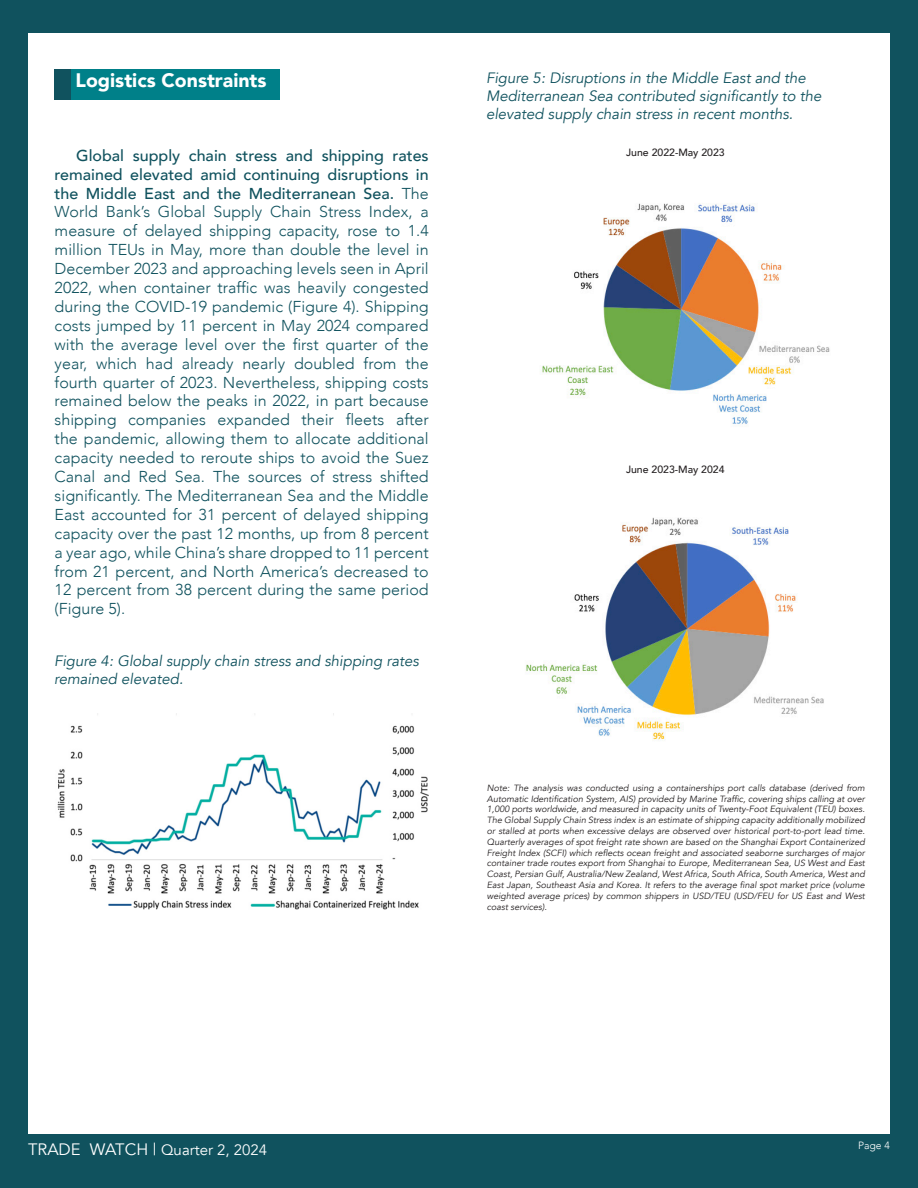
<style>
.page{position:relative;width:918px;height:1188px;background:#10525e}
.page>*{position:absolute;margin:0;border:0;box-sizing:border-box;transform-origin:0 0}
.t1{font:900 19.5px "Avenir";color:#fff}
.Paragraph_Style_1{font:300 15.75px/18.9px "Avenir";color:#10525e;text-align:justify}
.t2{font:italic 15px/18px "Avenir";color:#10525e}
.Figure__Table_Titles{font:15px "Avenir";color:#fff}
.t3{font:500 10.5px "Avenir";color:#231f20}
.Figure__Table_Titles-2{font:300 10.5px "Avenir";color:#fff}
.t4{font:italic 9px/10.8px "Avenir";color:#231f20;text-align:justify}
.s1{font-weight:500}
.s2{font-size:16.5px}
</style>
<div class="page">
<div style="left:28px;top:33px;width:862px;height:1101px;background:#fff"></div>
<img style="left:57px;top:714px;width:372px;height:196px">
<img style="left:542px;top:203px;width:288px;height:222px">
<img style="left:526px;top:517px;width:298px;height:223px">
<div style="left:54px;top:69px;width:209px;height:30px;background:#10525e"></div>
<div style="left:71px;top:69px;width:208px;height:30px;background:#008089"></div>
<p class="t1" style="left:76px;top:64px;width:193px">Logistics Constraints</p>
<p class="Paragraph_Style_1" style="left:55px;top:146px;width:376px;text-indent:22px"><span class="s1">Global supply chain stress and shipping rates remained elevated amid continuing disruptions in the Middle East and the Mediterranean Sea.</span> The World Bank’s Global Supply Chain Stress Index, a measure of delayed shipping capacity, rose to 1.4 million TEUs in May, more than double the level in December 2023 and approaching levels seen in April 2022, when container traffic was heavily congested during the COVID-19 pandemic (Figure 4). Shipping costs jumped by 11 percent in May 2024 compared with the average level over the first quarter of the year, which had already nearly doubled from the fourth quarter of 2023. Nevertheless, shipping costs remained below the peaks in 2022, in part because shipping companies expanded their fleets after the pandemic, allowing them to allocate additional capacity needed to reroute ships to avoid the Suez Canal and Red Sea. The sources of stress shifted significantly. The Mediterranean Sea and the Middle East accounted for 31 percent of delayed shipping capacity over the past 12 months, up from 8 percent a year ago, while China’s share dropped to 11 percent from 21 percent, and North America’s decreased to 12 percent from 38 percent during the same period (Figure 5).</p>
<p class="t2" style="left:54px;top:652px;width:366px">Figure 4: Global supply chain stress and shipping rates remained elevated.</p>
<p class="t2" style="left:486px;top:69px;width:337px">Figure 5: Disruptions in the Middle East and the<br>Mediterranean Sea contributed significantly to the elevated supply chain stress in recent months.</p>
<p class="t3" style="left:626px;top:143px;width:100px">June 2022-May 2023</p>
<p class="t3" style="left:626px;top:460px;width:100px">June 2023-May 2024</p>
<p class="t4" style="left:487px;top:782px;width:380px">Note: The analysis was conducted using a containerships port calls database (derived from Automatic Identification System, AIS) provided by Marine Traffic, covering ships calling at over 1,000 ports worldwide, and measured in capacity units of Twenty-Foot Equivalent (TEU) boxes.<br>The Global Supply Chain Stress index is an estimate of shipping capacity additionally mobilized or stalled at ports when excessive delays are observed over historical port-to-port lead time.<br>Quarterly averages of spot freight rate shown are based on the Shanghai Export Containerized Freight Index (SCFI) which reflects ocean freight and associated seaborne surcharges of major container trade routes export from Shanghai to Europe, Mediterranean Sea, US West and East Coast, Persian Gulf, Australia/New Zealand, West Africa, South Africa, South America, West and East Japan, Southeast Asia and Korea. It refers to the average final spot market price (volume weighted average prices) by common shippers in USD/TEU (USD/FEU for US East and West coast services).</p>
<p class="Figure__Table_Titles" style="left:28px;top:1141px;width:241px"><span class="s2">TRADE WATCH |</span> Quarter 2, 2024</p>
<p class="Figure__Table_Titles-2" style="left:858px;top:1139px;width:33px">Page 4</p>
</div>
